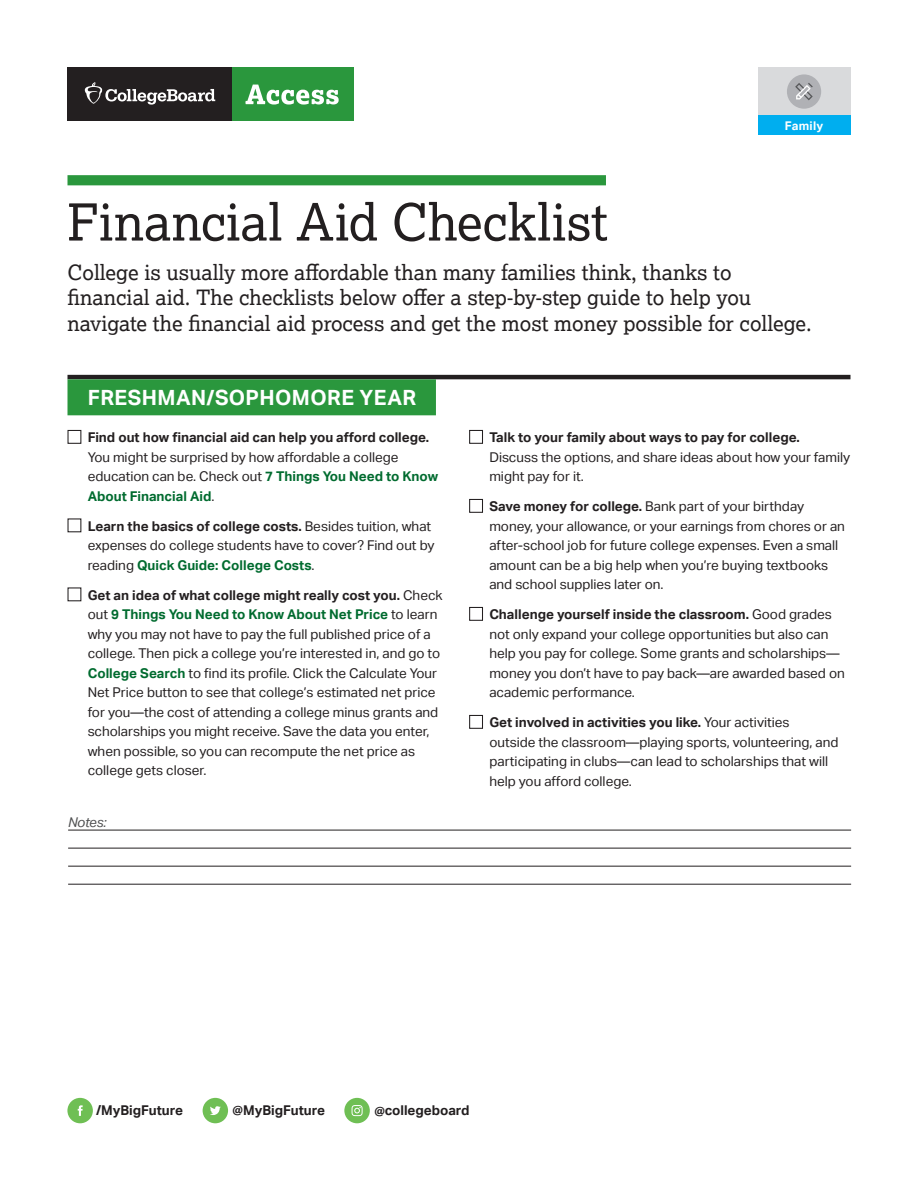
<style>
.page{position:relative;width:918px;height:1188px;background:#fff}
.page>*{position:absolute;margin:0;border:0;box-sizing:border-box;transform-origin:0 0}
.t1{font:51px "Lexia";color:#231f20}
.t2{font:21px/25.5px "Lexia";color:#231f20}
.t3{font:700 21px "Aktiv Grotesk";letter-spacing:.02em;color:#fff}
.t4{font:13.5px/19.5px "Aktiv Grotesk";color:#231f20}
.t5{font:700 13.5px "Aktiv Grotesk";color:#231f20}
.t6{font:italic 13.5px "Aktiv Grotesk";letter-spacing:-.02em;color:#4e4f50}
.t7{font:700 12px "Aktiv Grotesk";letter-spacing:.025em;color:#fff}
.s1{font-weight:700;color:#006b2f}
.s2{font-weight:700}
.s3{font-size:10.5px}
</style>
<div class="page">
<div style="left:68px;top:175px;width:538px;height:10px;background:#2a973d"></div>
<hr style="left:68px;top:375px;width:782px;height:4px;background:#231f20">
<hr style="left:68px;top:830px;width:783px;height:1px;background:#231f20">
<hr style="left:68px;top:848px;width:783px;height:1px;background:#231f20">
<hr style="left:68px;top:866px;width:783px;height:1px;background:#231f20">
<hr style="left:68px;top:884px;width:783px;height:1px;background:#231f20">
<div style="left:68px;top:68px;width:165px;height:54px;background:#231f20"></div>
<svg style="left:85px;top:82px;width:130px;height:23px"></svg>
<div style="left:233px;top:68px;width:121px;height:54px;background:#2a973d"></div>
<svg style="left:245px;top:85px;width:94px;height:20px"></svg>
<div style="left:758px;top:68px;width:92px;height:67px;background:#d9dadc"></div>
<div style="left:758px;top:116px;width:92px;height:19px;background:#00aeef"></div>
<div style="left:787px;top:74px;width:34px;height:35px;background:#b0b1b5;border-radius:50%"></div>
<svg style="left:795px;top:83px;width:18px;height:17px"></svg>
<div style="left:68px;top:379px;width:368px;height:36px;background:#2a973d"></div>
<div style="left:68px;top:430px;width:13px;height:14px;border:1px solid #231f20"></div>
<div style="left:469px;top:430px;width:14px;height:14px;border:1px solid #231f20"></div>
<div style="left:469px;top:499px;width:14px;height:14px;border:1px solid #231f20"></div>
<div style="left:469px;top:607px;width:14px;height:14px;border:1px solid #231f20"></div>
<div style="left:469px;top:715px;width:14px;height:14px;border:1px solid #231f20"></div>
<div style="left:67px;top:1098px;width:26px;height:25px;background:#6fbf54;border-radius:50%"></div>
<svg style="left:78px;top:1105px;width:5px;height:11px"></svg>
<div style="left:203px;top:1098px;width:25px;height:25px;background:#6fbf54;border-radius:50%"></div>
<svg style="left:210px;top:1106px;width:11px;height:9px"></svg>
<div style="left:344px;top:1098px;width:26px;height:25px;background:#6fbf54;border-radius:50%"></div>
<svg style="left:352px;top:1105px;width:11px;height:11px"></svg>
<p class="t7" style="left:785px;top:118px;width:40px">Family</p>
<h1 class="t1" style="left:68px;top:190px;width:542px">Financial Aid Checklist</h1>
<h2 class="t2" style="left:68px;top:259px;width:746px">College is usually more affordable than many families think, thanks to financial aid. The checklists below offer a step-by-step guide to help you navigate the financial aid process and get the most money possible for college.</h2>
<h2 class="t3" style="left:88px;top:385px;width:330px">FRESHMAN/SOPHOMORE YEAR</h2>
<p class="t5" style="left:88px;top:430px;width:343px">Find out how financial aid can help you afford college.</p>
<p class="t4" style="left:88px;top:447px;width:352px">You might be surprised by how affordable a college education can be. Check out <span class="s1">7 Things You Need to Know<br>About Financial Aid</span>.</p>
<p class="t4" style="left:88px;top:516px;width:348px"><span class="s2">Learn the basics of college costs.</span> Besides tuition, what expenses do college students have to cover? Find out by reading <span class="s1">Quick Guide: College Costs</span>.</p>
<p class="t4" style="left:88px;top:585px;width:356px"><span class="s2">Get an idea of what college might really cost you.</span> Check out <span class="s1">9 Things You Need to Know About Net Price</span> to learn why you may not have to pay the full published price of a college. Then pick a college you’re interested in, and go to <span class="s1">College Search</span> to find its profile. Click the Calculate Your Net Price button to see that college’s estimated net price for you—the cost of attending a college minus grants and scholarships you might receive. Save the data you enter, when possible, so you can recompute the net price as college gets closer.</p>
<p class="t6" style="left:68px;top:815px;width:40px">Notes:</p>
<p class="t5" style="left:489px;top:430px;width:312px">Talk to your family about ways to pay for college.</p>
<p class="t4" style="left:489px;top:447px;width:362px">Discuss the options, and share ideas about how your family might pay for it.</p>
<p class="t4" style="left:489px;top:497px;width:357px"><span class="s2">Save money for college.</span> Bank part of your birthday money, your allowance, or your earnings from chores or an after-school job for future college expenses. Even a small amount can be a big help when you’re buying textbooks and school supplies later on.</p>
<p class="t4" style="left:489px;top:605px;width:357px"><span class="s2">Challenge yourself inside the classroom.</span> Good grades not only expand your college opportunities but also can help you pay for college. Some grants and scholarships— money you don’t have to pay back—are awarded based on academic performance.</p>
<p class="t4" style="left:489px;top:713px;width:351px"><span class="s2">Get involved in activities you like.</span> Your activities outside the classroom—playing sports, volunteering, and participating in clubs—can lead to scholarships that will help you afford college.</p>
<p class="t5" style="left:96px;top:1103px;width:89px">/MyBigFuture</p>
<p class="t5" style="left:233px;top:1103px;width:94px"><sup>@</sup>MyBigFuture</p>
<p class="t5" style="left:374px;top:1103px;width:97px"><span class="s3">@</span>collegeboard</p>
</div>
